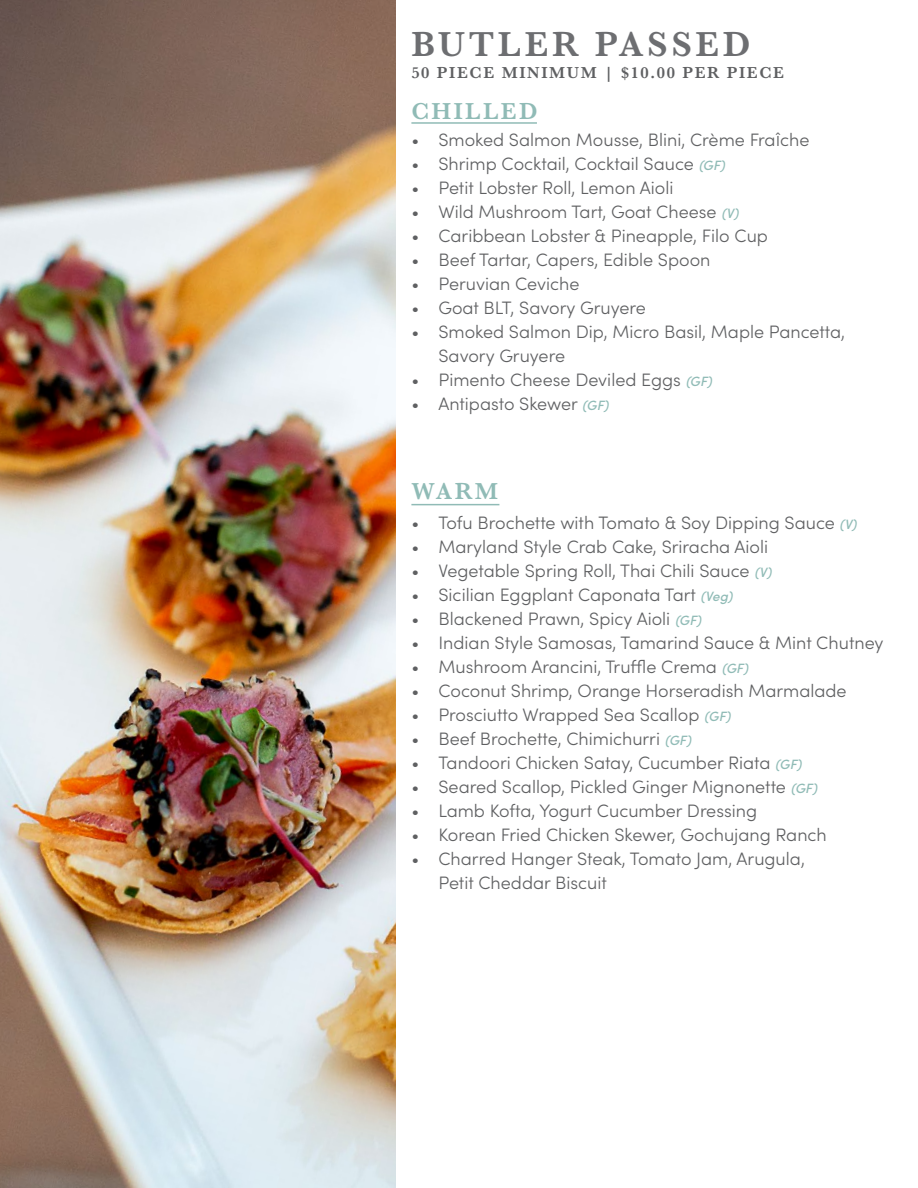
<style>
.page{position:relative;width:918px;height:1188px;background:#fff}
.page>*{position:absolute;margin:0;border:0;box-sizing:border-box;transform-origin:0 0}
.t1{font:600 36px "Baskerville";letter-spacing:.1em;color:#6d6e71}
.t2{font:600 24px "Baskerville";letter-spacing:.1em;color:#90bbb6}
.t3{font:300 18px/24px "Sofia Pro";color:#5f6062}
.t4{font:600 16.5px "Baskerville";letter-spacing:.1em;color:#5f6062}
.s1{font-weight:500;font-style:italic;font-size:13.5px;color:#90bbb6}
</style>
<div class="page">
<img style="left:0;top:0;width:396px;height:1188px">
<hr style="left:411px;top:122px;width:126px;height:2px;background:#90bbb6">
<hr style="left:411px;top:504px;width:88px;height:1px;background:#90bbb6">
<h1 class="t1" style="left:411px;top:19px;width:341px">BUTLER PASSED</h1>
<p class="t4" style="left:411px;top:61px;width:374px">50 PIECE MINIMUM | $10.00 PER PIECE</p>
<h2 class="t2" style="left:411px;top:94px;width:128px">CHILLED</h2>
<p class="t3" style="left:411px;top:127px;width:400px">• Smoked Salmon Mousse, Blini, Crème FraÎche</p>
<p class="t3" style="left:411px;top:151px;width:315px">• Shrimp Cocktail, Cocktail Sauce <span class="s1">(GF)</span></p>
<p class="t3" style="left:411px;top:175px;width:264px">• Petit Lobster Roll, Lemon Aioli</p>
<p class="t3" style="left:411px;top:199px;width:329px">• Wild Mushroom Tart, Goat Cheese <span class="s1">(V)</span></p>
<p class="t3" style="left:411px;top:223px;width:358px">• Caribbean Lobster &amp; Pineapple, Filo Cup</p>
<p class="t3" style="left:411px;top:247px;width:301px">• Beef Tartar, Capers, Edible Spoon</p>
<p class="t3" style="left:411px;top:271px;width:170px">• Peruvian Ceviche</p>
<p class="t3" style="left:411px;top:295px;width:236px">• Goat BLT, Savory Gruyere</p>
<p class="t3" style="left:438px;top:319px;width:408px;text-indent:-27px">• Smoked Salmon Dip, Micro Basil, Maple Pancetta,<br>Savory Gruyere</p>
<p class="t3" style="left:411px;top:367px;width:302px">• Pimento Cheese Deviled Eggs <span class="s1">(GF)</span></p>
<p class="t3" style="left:411px;top:391px;width:199px">• Antipasto Skewer <span class="s1">(GF)</span></p>
<h2 class="t2" style="left:411px;top:474px;width:88px">WARM</h2>
<p class="t3" style="left:411px;top:510px;width:447px">• Tofu Brochette with Tomato &amp; Soy Dipping Sauce <span class="s1">(V)</span></p>
<p class="t3" style="left:411px;top:534px;width:358px">• Maryland Style Crab Cake, Sriracha Aioli</p>
<p class="t3" style="left:411px;top:558px;width:362px">• Vegetable Spring Roll, Thai Chili Sauce <span class="s1">(V)</span></p>
<p class="t3" style="left:411px;top:582px;width:323px">• Sicilian Eggplant Caponata Tart <span class="s1">(Veg)</span></p>
<p class="t3" style="left:411px;top:606px;width:292px">• Blackened Prawn, Spicy Aioli <span class="s1">(GF)</span></p>
<p class="t3" style="left:411px;top:630px;width:474px">• Indian Style Samosas, Tamarind Sauce &amp; Mint Chutney</p>
<p class="t3" style="left:411px;top:654px;width:338px">• Mushroom Arancini, Truffle Crema <span class="s1">(GF)</span></p>
<p class="t3" style="left:411px;top:678px;width:437px">• Coconut Shrimp, Orange Horseradish Marmalade</p>
<p class="t3" style="left:411px;top:702px;width:321px">• Prosciutto Wrapped Sea Scallop <span class="s1">(GF)</span></p>
<p class="t3" style="left:411px;top:726px;width:281px">• Beef Brochette, Chimichurri <span class="s1">(GF)</span></p>
<p class="t3" style="left:411px;top:750px;width:392px">• Tandoori Chicken Satay, Cucumber Riata <span class="s1">(GF)</span></p>
<p class="t3" style="left:411px;top:774px;width:407px">• Seared Scallop, Pickled Ginger Mignonette <span class="s1">(GF)</span></p>
<p class="t3" style="left:411px;top:798px;width:347px">• Lamb Kofta, Yogurt Cucumber Dressing</p>
<p class="t3" style="left:411px;top:822px;width:417px">• Korean Fried Chicken Skewer, Gochujang Ranch</p>
<p class="t3" style="left:438px;top:846px;width:368px;text-indent:-27px">• Charred Hanger Steak, Tomato Jam, Arugula,<br>Petit Cheddar Biscuit</p>
</div>
